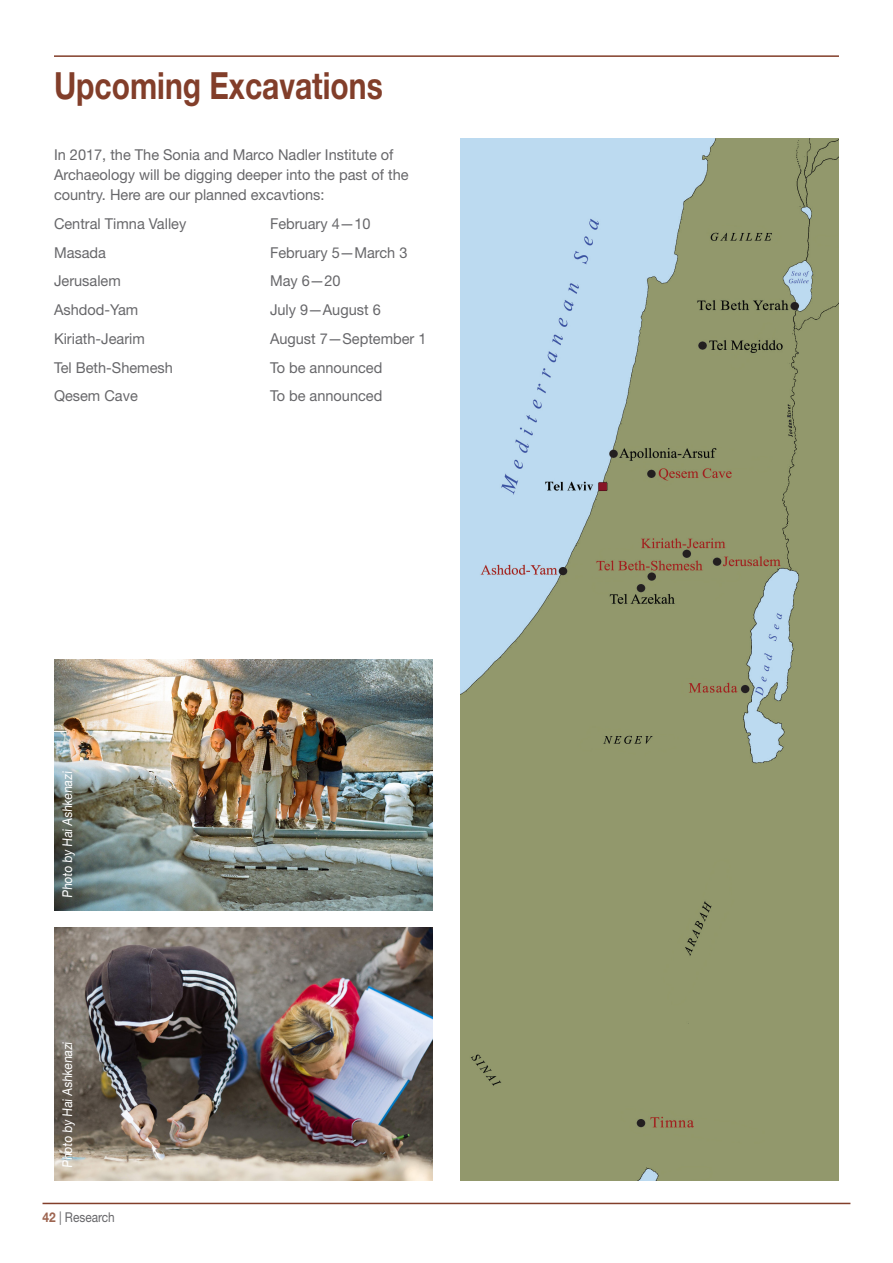
<style>
.page{position:relative;width:893px;height:1263px;background:#fff}
.page>*{position:absolute;margin:0;border:0;box-sizing:border-box;transform-origin:0 0}
.Heading{font:700 37.5px "Helvetica Neue LT Std";color:#823e2a;scale:.8 1}
.Text{font:15px/20.2px "Helvetica Neue LT Std";color:#67676a}
.t1{font:13.5px "Helvetica Neue LT Std";color:#fff;scale:.88 1}
.t2{font:13.5px "Helvetica Neue LT Std";color:#67676a;scale:.88 1}
.s1{font-weight:700;color:#9d6551}
</style>
<div class="page">
<hr style="left:43px;top:1203px;width:807px;height:1px;background:#823e2a">
<hr style="left:54px;top:55px;width:785px;height:2px;background:#823e2a">
<img style="left:54px;top:659px;width:379px;height:251px">
<img style="left:54px;top:927px;width:379px;height:253px">
<img style="left:460px;top:138px;width:379px;height:1042px">
<p class="Heading" style="left:54px;top:62px;width:413px">Upcoming Excavations</p>
<p class="Text" style="left:54px;top:144px;width:356px">In 2017, the The Sonia and Marco Nadler Institute of<br>Archaeology will be digging deeper into the past of the country. Here are our planned excavtions:</p>
<p class="Text" style="left:54px;top:213px;width:134px">Central Timna Valley</p>
<p class="Text" style="left:270px;top:213px;width:102px">February 4—10</p>
<p class="Text" style="left:54px;top:242px;width:54px">Masada</p>
<p class="Text" style="left:270px;top:242px;width:139px">February 5—March 3</p>
<p class="Text" style="left:54px;top:271px;width:68px">Jerusalem</p>
<p class="Text" style="left:270px;top:271px;width:72px">May 6—20</p>
<p class="Text" style="left:54px;top:299px;width:86px">Ashdod-Yam</p>
<p class="Text" style="left:270px;top:299px;width:112px">July 9—August 6</p>
<p class="Text" style="left:54px;top:328px;width:92px">Kiriath-Jearim</p>
<p class="Text" style="left:270px;top:328px;width:158px">August 7—September 1</p>
<p class="Text" style="left:54px;top:357px;width:120px">Tel Beth-Shemesh</p>
<p class="Text" style="left:270px;top:357px;width:114px">To be announced</p>
<p class="Text" style="left:54px;top:386px;width:85px">Qesem Cave</p>
<p class="Text" style="left:270px;top:386px;width:114px">To be announced</p>
<p class="t1" style="left:59px;top:898px;width:147px;rotate:-90deg">Photo by Hai Ashkenazi</p>
<p class="t1" style="left:59px;top:1168px;width:147px;rotate:-90deg">Photo by Hai Ashkenazi</p>
<p class="t2" style="left:43px;top:1209px;width:84px"><span class="s1">42</span> | Research</p>
</div>
